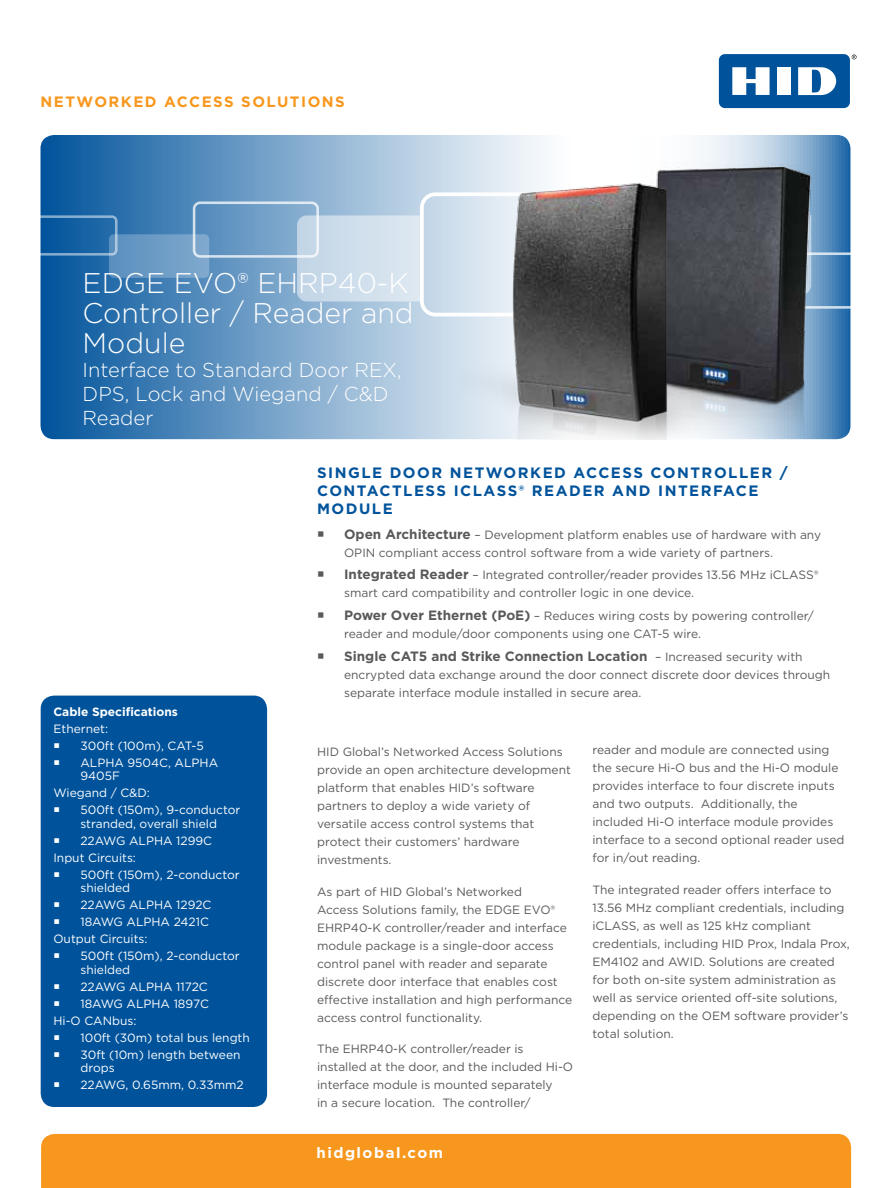
<style>
.page{position:relative;width:891px;height:1188px;background:#fff}
.page>*{position:absolute;margin:0;border:0;box-sizing:border-box;transform-origin:0 0}
.t1{font:300 28.5px/30px "Gotham";color:#fff}
.t2{font:300 20.1px/24px "Gotham";color:#fff}
.t3{font:700 15px "Gotham";letter-spacing:.1em;color:#00539b}
.t4{font:700 15px "Gotham";letter-spacing:.1em;color:#f8971d}
.t5{font:700 15px "Gotham";letter-spacing:.1em;color:#fff}
.t6{font:700 13.5px "Gotham";color:#58595b}
.t7{font:12px/18px "Gotham";color:#58595b}
.t8{font:12px/17px "Gotham";color:#fff}
.t9{font:700 12px "Gotham";color:#fff}
.s1{font-weight:700;font-size:13.5px}
.s2{font-weight:400;font-size:12px}
</style>
<div class="page">
<div style="left:41px;top:696px;width:226px;height:411px;background:#00539b;border-radius:14px"></div>
<svg style="left:40px;top:135px;width:810px;height:304px;background:#72a0c8"></svg>
<div style="left:193px;top:201px;width:126px;height:57px;border:3px solid #fff;border-radius:6px"></div>
<div style="left:109px;top:234px;width:100px;height:44px;background:linear-gradient(to right,#578dbd,#86adcf);border-radius:5px"></div>
<div style="left:28px;top:215px;width:90px;height:41px;border:3px solid #fff;border-radius:4px"></div>
<div style="left:420px;top:192px;width:267px;height:124px;border:4px solid #fff;border-radius:14px"></div>
<svg style="left:297px;top:215px;width:123px;height:87px;background:#cfdeeb"></svg>
<div style="left:41px;top:1134px;width:810px;height:54px;background:#f8971d"></div>
<svg style="left:852px;top:55px;width:5px;height:4px"></svg>
<div style="left:719px;top:54px;width:131px;height:54px;background:#00539b;border-radius:6px"></div>
<div style="left:777px;top:67px;width:14px;height:28px;background:#fff"></div>
<svg style="left:732px;top:67px;width:38px;height:28px"></svg>
<svg style="left:798px;top:67px;width:38px;height:28px"></svg>
<img style="left:600px;top:156px;width:251px;height:283px">
<img style="left:461px;top:178px;width:301px;height:261px">
<p class="t4" style="left:40px;top:92px;width:306px">Networked Access Solutions</p>
<h1 class="t1" style="left:83px;top:267px;width:333px">EDGE EVO® EHRP40-K<br>Controller / Reader and<br>Module</h1>
<h2 class="t2" style="left:83px;top:357px;width:321px">Interface to Standard Door REX,<br>DPS, Lock and Wiegand / C&amp;D<br>Reader</h2>
<p class="t9" style="left:53px;top:704px;width:126px">Cable Specifications</p>
<p class="t8" style="left:80px;top:720px;width:139px;text-indent:-27px">Ethernet:<br>300ft (100m), CAT-5<br>ALPHA 9504C, ALPHA</p>
<p class="t8" style="left:80px;top:767px;width:41px">9405F</p>
<p class="t8" style="left:53px;top:784px;width:98px">Wiegand / C&amp;D:</p>
<p class="t8" style="left:80px;top:801px;width:161px">500ft (150m), 9-conductor</p>
<p class="t8" style="left:80px;top:815px;width:138px">stranded, overall shield</p>
<p class="t8" style="left:80px;top:832px;width:133px">22AWG ALPHA 1299C</p>
<p class="t8" style="left:53px;top:849px;width:84px">Input Circuits:</p>
<p class="t8" style="left:80px;top:866px;width:161px">500ft (150m), 2-conductor</p>
<p class="t8" style="left:80px;top:879px;width:51px">shielded</p>
<p class="t8" style="left:80px;top:896px;width:132px">22AWG ALPHA 1292C</p>
<p class="t8" style="left:80px;top:913px;width:130px">18AWG ALPHA 2421C</p>
<p class="t8" style="left:53px;top:930px;width:96px">Output Circuits:</p>
<p class="t8" style="left:80px;top:947px;width:161px">500ft (150m), 2-conductor</p>
<p class="t8" style="left:80px;top:961px;width:51px">shielded</p>
<p class="t8" style="left:80px;top:978px;width:129px">22AWG ALPHA 1172C</p>
<p class="t8" style="left:80px;top:995px;width:130px">18AWG ALPHA 1897C</p>
<p class="t8" style="left:53px;top:1012px;width:85px">Hi-O CANbus:</p>
<p class="t8" style="left:80px;top:1029px;width:171px">100ft (30m) total bus length</p>
<p class="t8" style="left:80px;top:1046px;width:162px">30ft (10m) length between</p>
<p class="t8" style="left:80px;top:1059px;width:165px">drops<br>22AWG, 0.65mm, 0.33mm2</p>
<p class="t3" style="left:317px;top:462px;width:55px">SINGLE</p>
<p class="t3" style="left:390px;top:462px;width:14px">DOOR</p>
<p class="t3" style="left:450px;top:462px;width:27px">NETWORKED</p>
<p class="t3" style="left:573px;top:462px;width:25px">ACCESS</p>
<p class="t3" style="left:651px;top:462px;width:53px">CONTROLLER</p>
<p class="t3" style="left:780px;top:462px;width:9px">/</p>
<p class="t3" style="left:317px;top:480px;width:75px">CO NTACTLESS</p>
<p class="t3" style="left:454px;top:480px;width:10px">ICL</p>
<p class="t3" style="left:484px;top:480px;width:98px">ASS® READER</p>
<p class="t3" style="left:612px;top:480px;width:78px">AND INTER</p>
<p class="t3" style="left:713px;top:480px;width:35px">FACE</p>
<p class="t3" style="left:317px;top:498px;width:28px">MODULE</p>
<p class="t7" style="left:344px;top:525px;width:479px"><span class="s1">Open Architecture</span> – Development platform enables use of hardware with any<br>OPIN compliant access control software from a wide variety of partners.</p>
<p class="t7" style="left:344px;top:566px;width:476px"><span class="s1">I ntegrated Reader</span> – Integrated controller/reader provides 13.56 MHz iCLASS® smart card compatibility and controller logic in one device.</p>
<p class="t7" style="left:344px;top:606px;width:471px"><span class="s1">Power Over Ethernet (PoE)</span> – Reduces wiring costs by powering controller/ reader and module/door components using one CAT-5 wire.</p>
<p class="t6" style="left:344px;top:647px;width:460px">Single CAT5 and Strike Connection Location <span class="s2">– Increased security with</span></p>
<p class="t7" style="left:344px;top:665px;width:488px">encrypted data exchange around the door connect discrete door devices through separate interface module installed in secure area.</p>
<p class="t7" style="left:317px;top:743px;width:255px">HID Global’s Networked Access Solutions provide an open architecture development platform that enables HID’s software partners to deploy a wide variety of versatile access control systems that protect their customers’ hardware investments.</p>
<p class="t7" style="left:317px;top:882px;width:257px">As part of HID Global’s Networked<br>Access Solutions family, the EDGE EVO® EHRP40-K controller/reader and interface module package is a single-door access control panel with reader and separate discrete door interface that enables cost effective installation and high performance access control functionality.</p>
<p class="t7" style="left:317px;top:1040px;width:258px">The EHRP40-K controller/reader is installed at the door, and the included Hi-O interface module is mounted separately<br>in a secure location. The controller/</p>
<p class="t5" style="left:316px;top:1142px;width:128px">hidglobal.com</p>
<p class="t7" style="left:592px;top:741px;width:253px">reader and module are connected using the secure Hi-O bus and the Hi-O module provides interface to four discrete inputs and two outputs. Additionally, the included Hi-O interface module provides interface to a second optional reader used for in/out reading.</p>
<p class="t7" style="left:592px;top:880px;width:259px">The integrated reader offers interface to 13.56 MHz compliant credentials, including iCLASS, as well as 125 kHz compliant credentials, including HID Prox, Indala Prox, EM4102 and AWID. Solutions are created for both on-site system administration as well as service oriented off-site solutions, depending on the OEM software provider’s total solution.</p>
</div>
